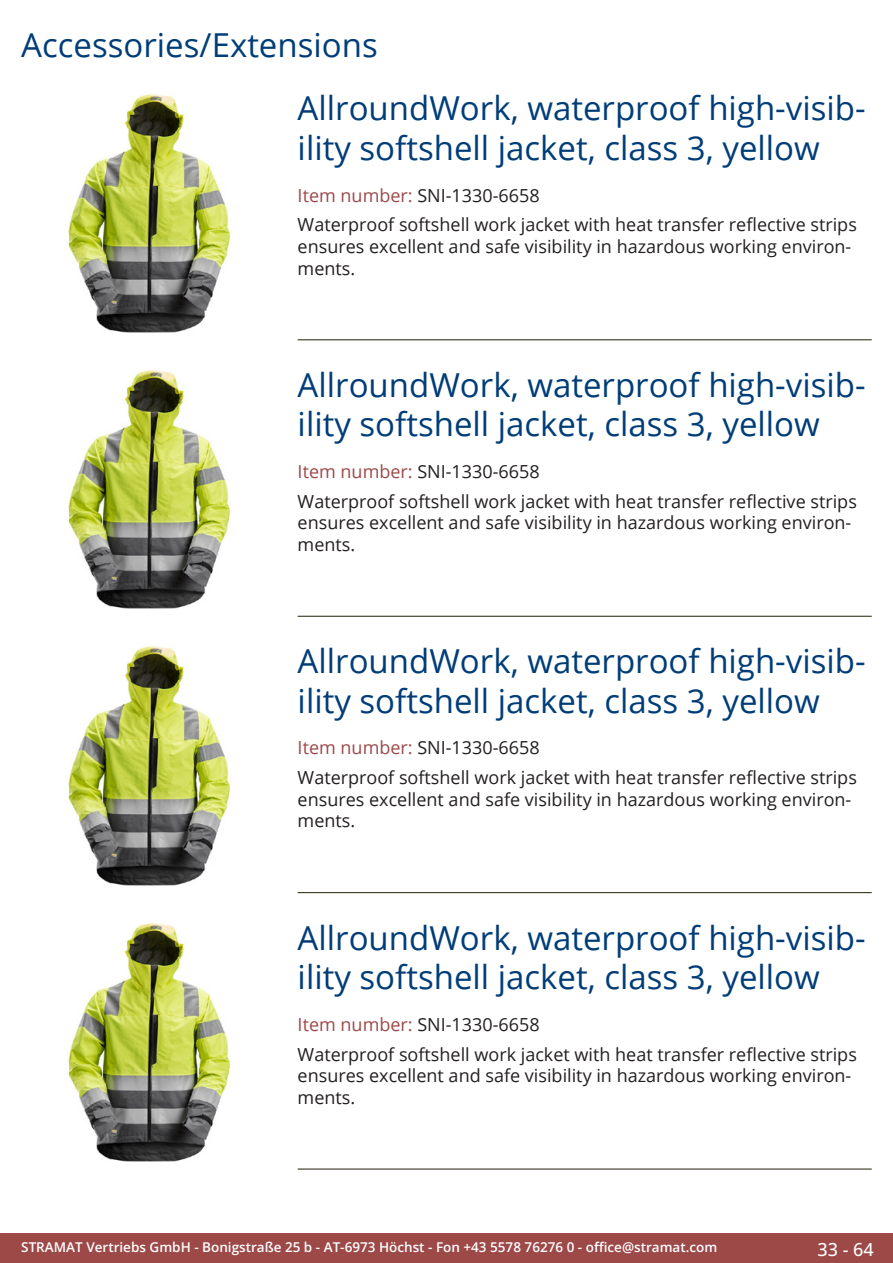
<style>
.page{position:relative;width:893px;height:1263px;background:#fff}
.page>*{position:absolute;margin:0;border:0;box-sizing:border-box;transform-origin:0 0}
.Produkttitel{font:33px/39.6px "Open Sans";color:#003d78}
.RastTitel{font:33px "Open Sans";color:#003d78}
.Beschreibung_Text{font:18px/21.6px "Open Sans";color:#231f20}
.TechDaten_Überschrif{font:18px "Open Sans";color:#231f20}
.t1{font:500 18px "Open Sans";color:#fff}
.t2{font:600 13.5px "Open Sans";color:#fff}
.s1{color:#9c4948}
</style>
<div class="page">
<div style="left:0;top:1233px;width:893px;height:30px;background:#9c4948"></div>
<hr style="left:298px;top:340px;width:574px;height:1px;background:#201d08">
<hr style="left:298px;top:616px;width:574px;height:1px;background:#201d08">
<hr style="left:298px;top:892px;width:574px;height:1px;background:#201d08">
<hr style="left:298px;top:1169px;width:574px;height:1px;background:#201d08">
<img style="left:68px;top:94px;width:162px;height:239px">
<img style="left:68px;top:370px;width:162px;height:239px">
<img style="left:68px;top:646px;width:162px;height:240px">
<img style="left:68px;top:923px;width:162px;height:239px">
<p class="RastTitel" style="left:21px;top:22px;width:358px">Accessories/Extensions</p>
<p class="Produkttitel" style="left:298px;top:88px;width:567px">AllroundWork, waterproof high-visib&shy;ility softshell jacket, class 3, yellow</p>
<p class="TechDaten_Überschrif" style="left:298px;top:183px;width:244px"><span class="s1">Item number:</span> SNI-1330-6658</p>
<p class="Beschreibung_Text" style="left:298px;top:214px;width:561px">Waterproof softshell work jacket with heat transfer reflective strips ensures excellent and safe visibility in hazardous working environ&shy;ments.</p>
<p class="Produkttitel" style="left:298px;top:364px;width:567px">AllroundWork, waterproof high-visib&shy;ility softshell jacket, class 3, yellow</p>
<p class="TechDaten_Überschrif" style="left:298px;top:459px;width:244px"><span class="s1">Item number:</span> SNI-1330-6658</p>
<p class="Beschreibung_Text" style="left:298px;top:490px;width:561px">Waterproof softshell work jacket with heat transfer reflective strips ensures excellent and safe visibility in hazardous working environ&shy;ments.</p>
<p class="Produkttitel" style="left:298px;top:640px;width:567px">AllroundWork, waterproof high-visib&shy;ility softshell jacket, class 3, yellow</p>
<p class="TechDaten_Überschrif" style="left:298px;top:735px;width:244px"><span class="s1">Item number:</span> SNI-1330-6658</p>
<p class="Beschreibung_Text" style="left:298px;top:766px;width:561px">Waterproof softshell work jacket with heat transfer reflective strips ensures excellent and safe visibility in hazardous working environ&shy;ments.</p>
<p class="Produkttitel" style="left:298px;top:917px;width:567px">AllroundWork, waterproof high-visib&shy;ility softshell jacket, class 3, yellow</p>
<p class="TechDaten_Überschrif" style="left:298px;top:1012px;width:244px"><span class="s1">Item number:</span> SNI-1330-6658</p>
<p class="Beschreibung_Text" style="left:298px;top:1043px;width:561px">Waterproof softshell work jacket with heat transfer reflective strips ensures excellent and safe visibility in hazardous working environ&shy;ments.</p>
<p class="t2" style="left:21px;top:1238px;width:698px">STRAMAT Vertriebs GmbH - Bonigstraße 25 b - AT-6973 Höchst - Fon +43 5578 76276 0 - office@stramat.com</p>
<p class="t1" style="left:817px;top:1237px;width:58px">33 - 64</p>
</div>
